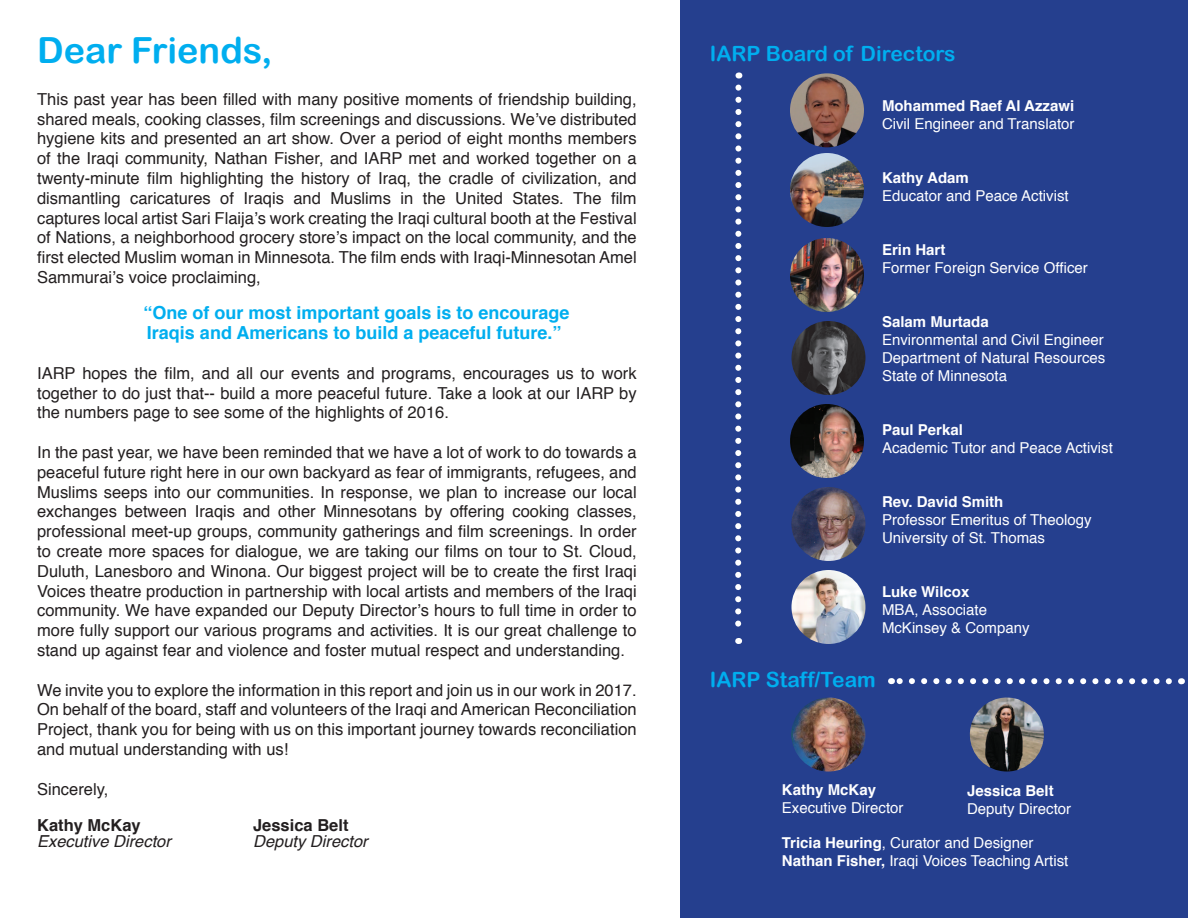
<style>
.page{position:relative;width:1188px;height:918px;background:#fff}
.page>*{position:absolute;margin:0;border:0;box-sizing:border-box;transform-origin:0 0}
.t1{font:36px "Arial Rounded MT Bold";color:#00aeef}
.t2{font:21px "Arial Rounded MT Bold";color:#00aeef}
.t3{font:700 18px/19.8px "Helvetica";color:#00aeef}
.t4{font:16.5px/19.8px "Helvetica";color:#231f20;text-align:justify}
.t5{font:italic 16.5px "Helvetica";color:#231f20}
.t6{font:700 16.5px "Helvetica";color:#231f20}
.t7{font:15px/18px "Helvetica";color:#fff}
.t8{font:700 15px "Helvetica";color:#fff}
.s1{font-weight:700}
</style>
<div class="page">
<div style="left:681px;top:1px;width:507px;height:917px;background:#253f8e"></div>
<img style="left:791px;top:321px;width:74px;height:74px;border-radius:37px">
<img style="left:790px;top:404px;width:74px;height:74px;border-radius:37px">
<img style="left:791px;top:487px;width:75px;height:74px;border-radius:37px">
<img style="left:791px;top:570px;width:74px;height:74px;border-radius:37px">
<img style="left:791px;top:698px;width:75px;height:74px;border-radius:37px">
<img style="left:970px;top:698px;width:74px;height:74px;border-radius:37px">
<img style="left:790px;top:153px;width:74px;height:74px;border-radius:37px">
<img style="left:790px;top:238px;width:74px;height:74px;border-radius:37px">
<img style="left:790px;top:73px;width:74px;height:74px;border-radius:37px">
<svg style="left:735px;top:88px;width:6px;height:556px"></svg>
<svg style="left:891px;top:678px;width:278px;height:6px"></svg>
<h1 class="t1" style="left:37px;top:29px;width:237px">Dear Friends,</h1>
<p class="t4" style="left:37px;top:90px;width:601px">This past year has been filled with many positive moments of friendship building, shared meals, cooking classes, film screenings and discussions. We’ve distributed hygiene kits and presented an art show. Over a period of eight months members of the Iraqi community, Nathan Fisher, and IARP met and worked together on a twenty-minute film highlighting the history of Iraq, the cradle of civilization, and dismantling caricatures of Iraqis and Muslims in the United States. The film captures local artist Sari Flaija’s work creating the Iraqi cultural booth at the Festival of Nations, a neighborhood grocery store’s impact on the local community, and the first elected Muslim woman in Minnesota. The film ends with Iraqi-Minnesotan Amel Sammurai’s voice proclaiming,</p>
<p class="t3" style="left:143px;top:303px;width:428px">“One of our most important goals is to encourage<br>Iraqis and Americans to build a peaceful future.”</p>
<p class="t4" style="left:37px;top:364px;width:601px">IARP hopes the film, and all our events and programs, encourages us to work together to do just that-- build a more peaceful future. Take a look at our IARP by the numbers page to see some of the highlights of 2016.</p>
<p class="t4" style="left:37px;top:443px;width:601px">In the past year, we have been reminded that we have a lot of work to do towards a peaceful future right here in our own backyard as fear of immigrants, refugees, and Muslims seeps into our communities. In response, we plan to increase our local exchanges between Iraqis and other Minnesotans by offering cooking classes, professional meet-up groups, community gatherings and film screenings. In order to create more spaces for dialogue, we are taking our films on tour to St. Cloud, Duluth, Lanesboro and Winona. Our biggest project will be to create the first Iraqi Voices theatre production in partnership with local artists and members of the Iraqi community. We have expanded our Deputy Director’s hours to full time in order to more fully support our various programs and activities. It is our great challenge to stand up against fear and violence and foster mutual respect and understanding.</p>
<p class="t4" style="left:37px;top:680px;width:601px">We invite you to explore the information in this report and join us in our work in 2017.<br>On behalf of the board, staff and volunteers of the Iraqi and American Reconciliation Project, thank you for being with us on this important journey towards reconciliation and mutual understanding with us!</p>
<p class="t4" style="left:37px;top:779px;width:73px">Sincerely,</p>
<p class="t6" style="left:37px;top:812px;width:105px">Kathy McKay</p>
<p class="t6" style="left:253px;top:812px;width:97px">Jessica Belt</p>
<p class="t5" style="left:37px;top:829px;width:135px">Executive Director</p>
<p class="t5" style="left:253px;top:829px;width:116px">Deputy Director</p>
<p class="t2" style="left:710px;top:41px;width:247px">IARP Board of Directors</p>
<p class="t8" style="left:882px;top:94px;width:194px">Mohammed Raef Al Azzawi</p>
<p class="t7" style="left:882px;top:116px;width:194px">Civil Engineer and Translator</p>
<p class="t8" style="left:882px;top:166px;width:88px">Kathy Adam</p>
<p class="t7" style="left:882px;top:188px;width:188px">Educator and Peace Activist</p>
<p class="t8" style="left:882px;top:238px;width:65px">Erin Hart</p>
<p class="t7" style="left:882px;top:260px;width:207px">Former Foreign Service Officer</p>
<p class="t8" style="left:882px;top:310px;width:108px">Salam Murtada</p>
<p class="t7" style="left:882px;top:332px;width:225px;text-align:justify">Environmental and Civil Engineer Department of Natural Resources State of Minnesota</p>
<p class="t8" style="left:882px;top:418px;width:82px">Paul Perkal</p>
<p class="t7" style="left:882px;top:440px;width:232px">Academic Tutor and Peace Activist</p>
<p class="t8" style="left:882px;top:490px;width:123px">Rev. David Smith</p>
<p class="t7" style="left:882px;top:512px;width:211px">Professor Emeritus of Theology<br>University of St. Thomas</p>
<p class="t8" style="left:882px;top:580px;width:89px">Luke Wilcox</p>
<p class="t7" style="left:882px;top:602px;width:149px">MBA, Associate<br>McKinsey &amp; Company</p>
<p class="t2" style="left:710px;top:667px;width:167px">IARP Staff/Team</p>
<p class="t8" style="left:782px;top:777px;width:96px">Kathy McKay</p>
<p class="t7" style="left:782px;top:799px;width:123px">Executive Director</p>
<p class="t8" style="left:967px;top:779px;width:88px">Jessica Belt</p>
<p class="t7" style="left:967px;top:800px;width:106px">Deputy Director</p>
<p class="t7" style="left:782px;top:834px;width:288px"><span class="s1">Tricia Heuring</span>, Curator and Designer<br><span class="s1">Nathan Fisher,</span> Iraqi Voices Teaching Artist</p>
</div>
